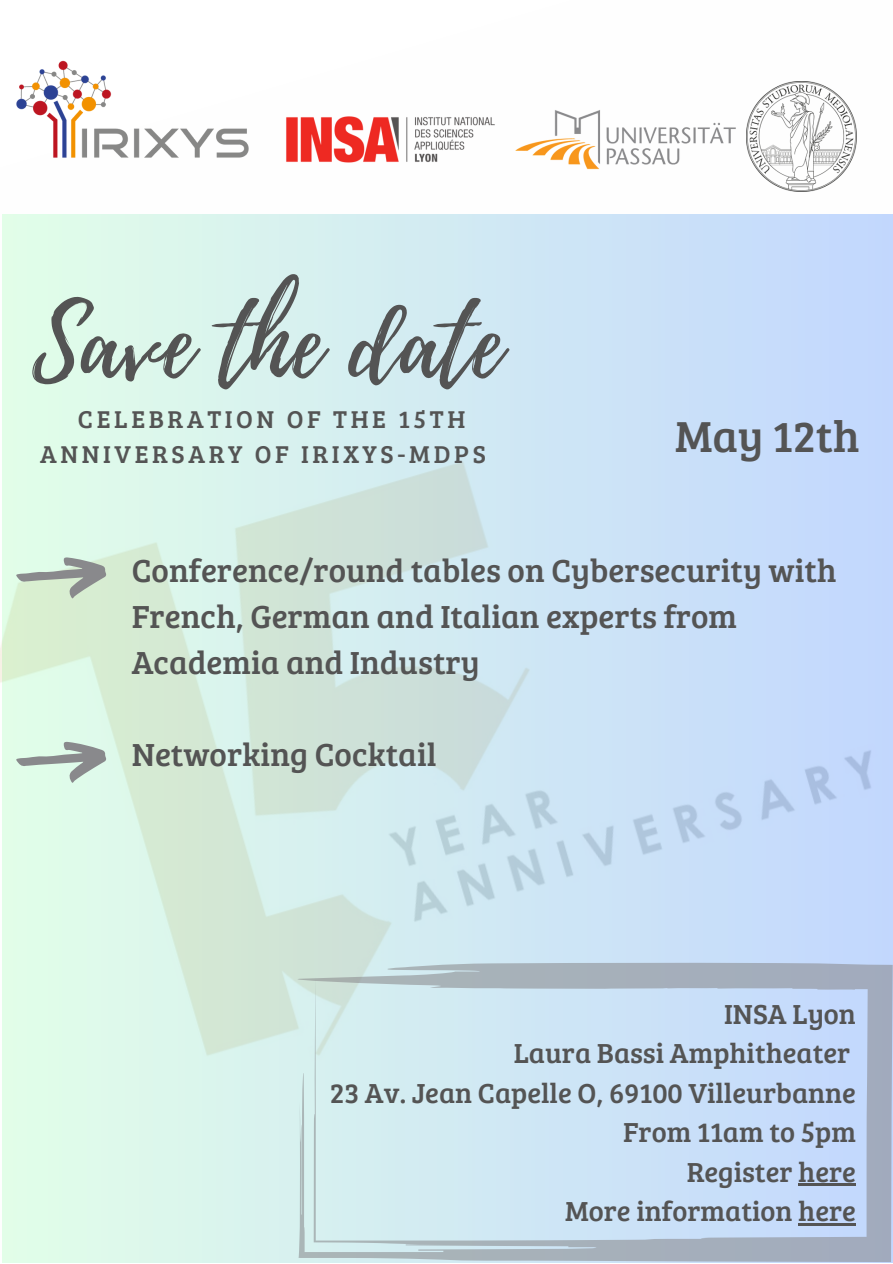
<style>
.page{position:relative;width:893px;height:1264px;background:#fff}
.page>*{position:absolute;margin:0;border:0;box-sizing:border-box;transform-origin:0 0}
.t1{font:97.05px "Playlist Script";color:#545454}
.t2{font:44.85px "Bree Serif";color:#545454}
.t3{font:33px/46px "Bree Serif";color:#545454}
.t4{font:28.5px "Bree Serif";color:#545454}
.t5{font:25.2px/34.8px "Bree Serif";letter-spacing:.145em;color:#545454}
</style>
<div class="page">
<img style="left:0;top:81px;width:892px;height:1181px">
<img style="left:513px;top:110px;width:224px;height:59px">
<img style="left:0;top:60px;width:257px;height:118px">
<img style="left:276px;top:107px;width:228px;height:65px">
<img style="left:746px;top:82px;width:110px;height:110px">
<svg style="left:295px;top:962px;width:597px;height:299px;background:#c6dbeb"></svg>
<svg style="left:16px;top:557px;width:90px;height:41px;background:#becebe"></svg>
<hr style="left:798px;top:1183px;width:58px;height:2px;background:#545454">
<hr style="left:798px;top:1223px;width:58px;height:2px;background:#545454">
<svg style="left:16px;top:741px;width:90px;height:42px;background:#c2d4c9"></svg>
<p class="t1" style="left:32px;top:274px;width:471px">Save the date</p>
<p class="t5" style="left:40px;top:401px;width:447px;text-indent:38px">CELEBRATION OF THE 15TH<br>ANNIVERSARY OF IRIXYS-MDPS</p>
<p class="t2" style="left:675px;top:404px;width:186px">May 12th</p>
<p class="t3" style="left:132px;top:545px;width:706px">Conference/round tables on Cybersecurity with<br>French, German and Italian experts from<br>Academia and Industry</p>
<p class="t3" style="left:132px;top:730px;width:306px">Networking Cocktail</p>
<p class="t4" style="left:724px;top:993px;width:133px">INSA Lyon</p>
<p class="t4" style="left:513px;top:1032px;width:338px">Laura Bassi Amphitheater</p>
<p class="t4" style="left:330px;top:1072px;width:527px">23 Av. Jean Capelle O, 69100 Villeurbanne</p>
<p class="t4" style="left:623px;top:1111px;width:234px">From 11am to 5pm</p>
<p class="t4" style="left:686px;top:1150px;width:171px">Register here</p>
<p class="t4" style="left:565px;top:1190px;width:292px">More information here</p>
</div>
